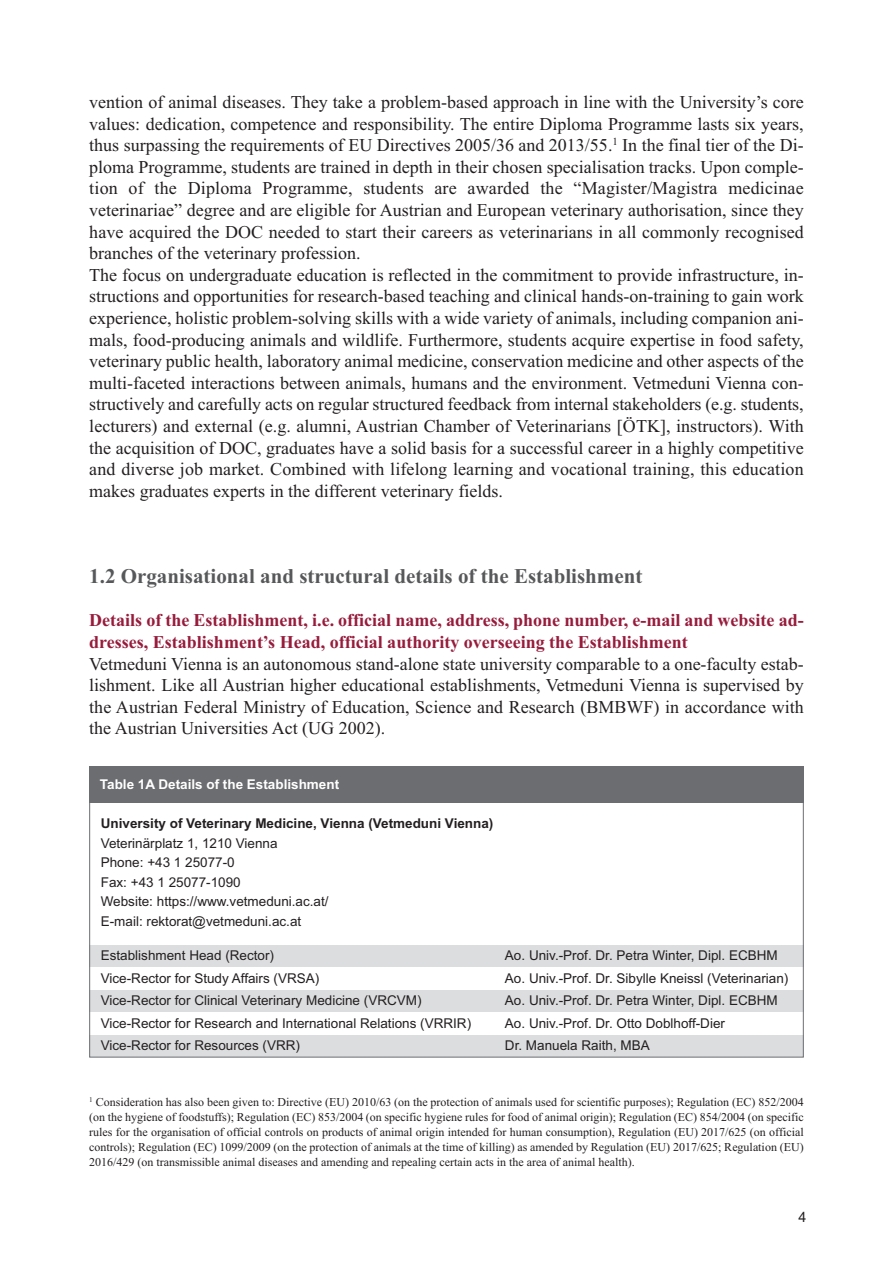
<style>
.page{position:relative;width:893px;height:1263px;background:#fff}
.page>*{position:absolute;margin:0;border:0;box-sizing:border-box;transform-origin:0 0}
.t1{font:700 21px "Times New Roman";color:#57585a}
.t2{font:18px/21.6px "Times New Roman";color:#231f20}
.t3{font:700 18px/21.6px "Times New Roman";color:#971c3c}
.t4{font:14.25px "Arial";color:#231f20}
.t5{font:13.5px/22.5px "Arial";color:#231f20}
.t6{font:700 13.5px "Arial";color:#231f20}
.t7{font:700 13.5px "Arial";color:#fff}
.t8{font:12px/15px "Times New Roman";color:#231f20;text-align:justify}
</style>
<div class="page">
<div style="left:90px;top:945px;width:714px;height:21px;background:#dcdddf"></div>
<div style="left:90px;top:990px;width:714px;height:22px;background:#dcdddf"></div>
<div style="left:90px;top:1035px;width:714px;height:22px;background:#dcdddf"></div>
<div style="left:90px;top:766px;width:714px;height:37px;background:#6c6d70"></div>
<p class="t2" style="left:89px;top:93px;width:716px">vention of animal diseases. They take a problem-based approach in line with the University’s core values: dedication, competence and responsibility. The entire Diploma Programme lasts six years, thus surpassing the requirements of EU Directives 2005/36 and 2013/55.<sup>1</sup> In the final tier of the Di&shy;ploma Programme, students are trained in depth in their chosen specialisation tracks. Upon comple&shy;tion of the Diploma Programme, students are awarded the “Magister/Magistra medicinae veterinariae” degree and are eligible for Austrian and European veterinary authorisation, since they have acquired the DOC needed to start their careers as veterinarians in all commonly recognised branches of the veterinary profession.<br>The focus on undergraduate education is reflected in the commitment to provide infrastructure, in&shy;structions and opportunities for research-based teaching and clinical hands-on-training to gain work experience, holistic problem-solving skills with a wide variety of animals, including companion ani&shy;mals, food-producing animals and wildlife. Furthermore, students acquire expertise in food safety, veterinary public health, laboratory animal medicine, conservation medicine and other aspects of the multi-faceted interactions between animals, humans and the environment. Vetmeduni Vienna con&shy;structively and carefully acts on regular structured feedback from internal stakeholders (e.g. students, lecturers) and external (e.g. alumni, Austrian Chamber of Veterinarians [ÖTK], instructors). With the acquisition of DOC, graduates have a solid basis for a successful career in a highly competitive and diverse job market. Combined with lifelong learning and vocational training, this education makes graduates experts in the different veterinary fields.</p>
<p class="t1" style="left:89px;top:569px;width:555px">1.2 Organisational and structural details of the Establishment</p>
<p class="t3" style="left:89px;top:612px;width:716px">Details of the Establishment, i.e. official name, address, phone number, e-mail and website ad&shy;dresses, Establishment’s Head, official authority overseeing the Establishment</p>
<p class="t2" style="left:89px;top:654px;width:716px;text-align:justify">Vetmeduni Vienna is an autonomous stand-alone state university comparable to a one-faculty estab&shy;lishment. Like all Austrian higher educational establishments, Vetmeduni Vienna is supervised by the Austrian Federal Ministry of Education, Science and Research (BMBWF) in accordance with the Austrian Universities Act (UG 2002).</p>
<p class="t7" style="left:100px;top:780px;width:241px">Table 1A Details of the Establishment</p>
<p class="t6" style="left:101px;top:819px;width:394px">University of Veterinary Medicine, Vienna (Vetmeduni Vienna)</p>
<p class="t5" style="left:101px;top:835px;width:229px;line-height:19.5px">Veterinärplatz 1, 1210 Vienna<br>Phone: +43 1 25077-0<br>Fax: +43 1 25077-1090<br>Website: https://www.vetmeduni.ac.at/<br>E-mail: rektorat@vetmeduni.ac.at</p>
<p class="t5" style="left:101px;top:945px;width:372px">Establishment Head (Rector)<br>Vice-Rector for Study Affairs (VRSA)<br>Vice-Rector for Clinical Veterinary Medicine (VRCVM)<br>Vice-Rector for Research and International Relations (VRRIR)<br>Vice-Rector for Resources (VRR)</p>
<p class="t5" style="left:505px;top:946px;width:285px">Ao. Univ.-Prof. Dr. Petra Winter, Dipl. ECBHM Ao. Univ.-Prof. Dr. Sibylle Kneissl (Veterinarian)<br>Ao. Univ.-Prof. Dr. Petra Winter, Dipl. ECBHM Ao. Univ.-Prof. Dr. Otto Doblhoff-Dier<br>Dr. Manuela Raith, MBA</p>
<p class="t8" style="left:89px;top:1096px;width:716px"><sup>1</sup> Consideration has also been given to: Directive (EU) 2010/63 (on the protection of animals used for scientific purposes); Regulation (EC) 852/2004 (on the hygiene of foodstuffs); Regulation (EC) 853/2004 (on specific hygiene rules for food of animal origin); Regulation (EC) 854/2004 (on specific rules for the organisation of official controls on products of animal origin intended for human consumption), Regulation (EU) 2017/625 (on official controls); Regulation (EC) 1099/2009 (on the protection of animals at the time of killing) as amended by Regulation (EU) 2017/625; Regulation (EU)<br>2016/429 (on transmissible animal diseases and amending and repealing certain acts in the area of animal health).</p>
<p class="t4" style="left:798px;top:1212px;width:9px">4</p>
</div>
